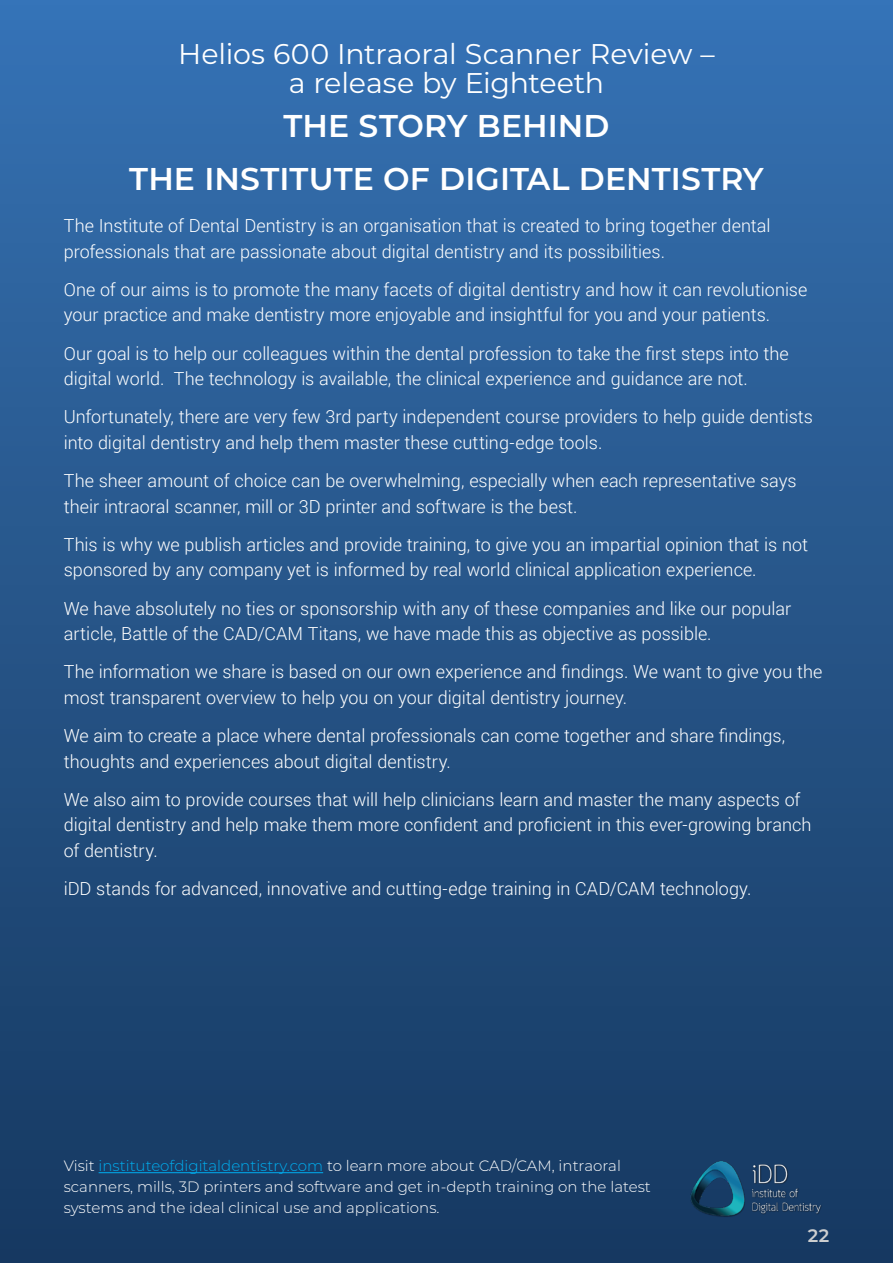
<style>
.page{position:relative;width:893px;height:1263px;background:#fff}
.page>*{position:absolute;margin:0;border:0;box-sizing:border-box;transform-origin:0 0}
.t1{font:600 31.5px/52.8px "Montserrat";color:#fff;text-align:center}
.t2{font:28.5px/28.5px "Montserrat";letter-spacing:-.005em;color:#fff;text-align:center}
.t3{font:300 18px/25.5px "Roboto";color:#fff}
.t4{font:600 18px "Montserrat";color:#cdcfd0}
.t5{font:300 15px/21px "Montserrat";color:#fff}
.s1{color:#00aeef}
</style>
<div class="page">
<div style="left:0;top:0;width:893px;height:1263px;background:linear-gradient(to bottom,#3672b3,#16375e)"></div>
<hr style="left:99px;top:1172px;width:224px;height:1px;background:#00aeef">
<img style="left:684px;top:1157px;width:141px;height:63px">
<h2 class="t2" style="left:178px;top:39px;width:538px">Helios 600 Intraoral Scanner Review – a release by Eighteeth</h2>
<h1 class="t1" style="left:129px;top:98px;width:636px">THE STORY BEHIND<br>THE INSTITUTE OF DIGITAL DENTISTRY</h1>
<p class="t3" style="left:64px;top:212px;width:708px">The Institute of Dental Dentistry is an organisation that is created to bring together dental professionals that are passionate about digital dentistry and its possibilities.</p>
<p class="t3" style="left:64px;top:276px;width:745px">One of our aims is to promote the many facets of digital dentistry and how it can revolutionise your practice and make dentistry more enjoyable and insightful for you and your patients.</p>
<p class="t3" style="left:64px;top:340px;width:726px">Our goal is to help our colleagues within the dental profession to take the first steps into the digital world. The technology is available, the clinical experience and guidance are not.</p>
<p class="t3" style="left:64px;top:404px;width:751px">Unfortunately, there are very few 3rd party independent course providers to help guide dentists into digital dentistry and help them master these cutting-edge tools.</p>
<p class="t3" style="left:64px;top:467px;width:734px">The sheer amount of choice can be overwhelming, especially when each representative says their intraoral scanner, mill or 3D printer and software is the best.</p>
<p class="t3" style="left:64px;top:531px;width:746px">This is why we publish articles and provide training, to give you an impartial opinion that is not sponsored by any company yet is informed by real world clinical application experience.</p>
<p class="t3" style="left:64px;top:595px;width:729px">We have absolutely no ties or sponsorship with any of these companies and like our popular article, Battle of the CAD/CAM Titans, we have made this as objective as possible.</p>
<p class="t3" style="left:64px;top:659px;width:760px">The information we share is based on our own experience and findings. We want to give you the most transparent overview to help you on your digital dentistry journey.</p>
<p class="t3" style="left:64px;top:722px;width:723px">We aim to create a place where dental professionals can come together and share findings, thoughts and experiences about digital dentistry.</p>
<p class="t3" style="left:64px;top:786px;width:749px">We also aim to provide courses that will help clinicians learn and master the many aspects of digital dentistry and help make them more confident and proficient in this ever-growing branch of dentistry.</p>
<p class="t3" style="left:64px;top:875px;width:689px">iDD stands for advanced, innovative and cutting-edge training in CAD/CAM technology.</p>
<p class="t5" style="left:64px;top:1155px;width:589px">Visit <span class="s1">instituteofdigitaldentistry.com</span> to learn more about CAD/CAM, intraoral scanners, mills, 3D printers and software and get in-depth training on the latest systems and the ideal clinical use and applications.</p>
<p class="t4" style="left:808px;top:1223px;width:23px">22</p>
</div>
